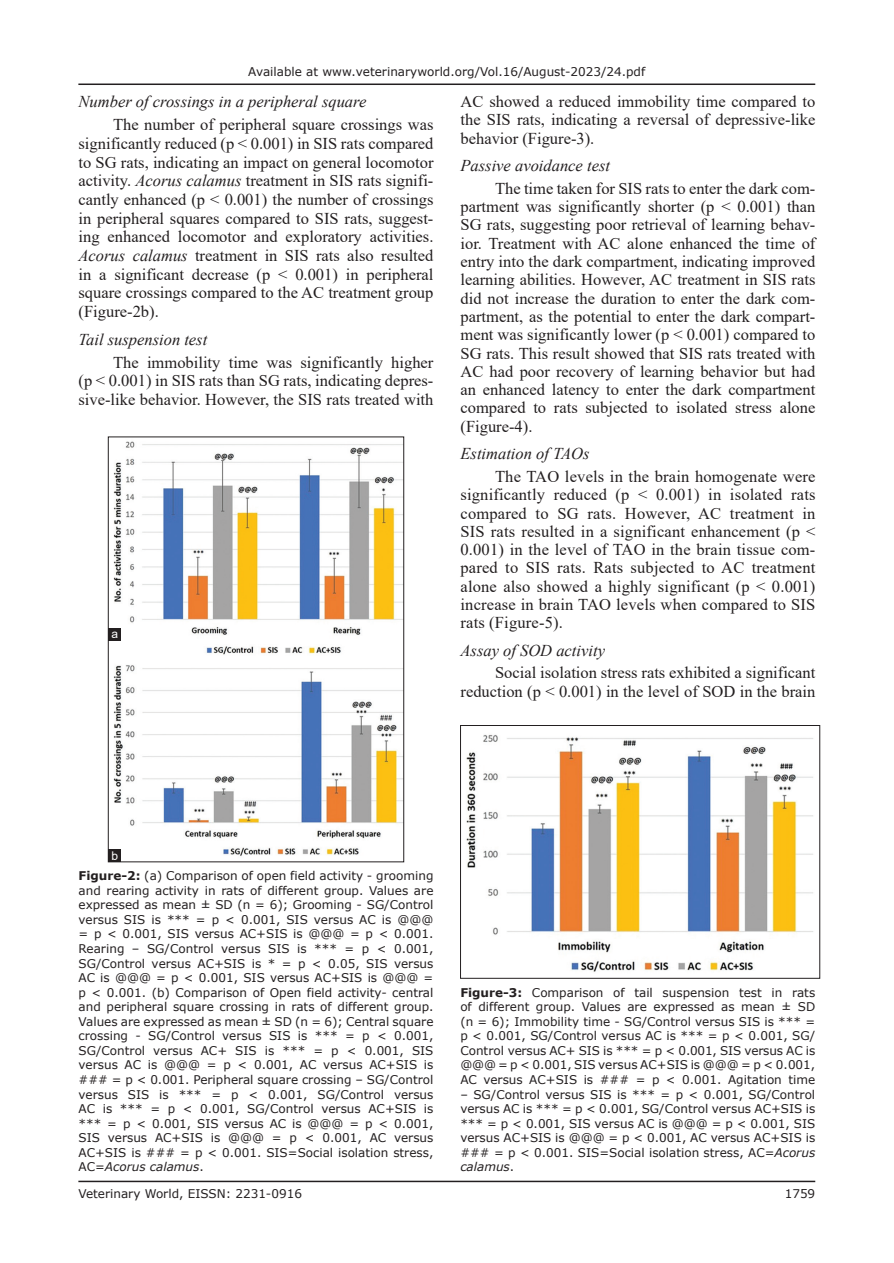
<style>
.page{position:relative;width:894px;height:1263px;background:#fff}
.page>*{position:absolute;margin:0;border:0;box-sizing:border-box;transform-origin:0 0}
.TX{font:16.5px/18.3px "Times New Roman";color:#231f20;text-align:justify}
.t1{font:italic 16.5px "Times New Roman";color:#231f20}
.FGC{font:12px/14.5px "Verdana";color:#231f20;text-align:justify}
.LABEL{font:12px "Arial";color:#fff}
.s1{font-style:italic}
.s2{font-weight:700}
</style>
<div class="page">
<hr style="left:78px;top:1180px;width:737px;height:2px;background:#231f20">
<hr style="left:78px;top:83px;width:737px;height:2px;background:#231f20">
<img style="left:466px;top:734px;width:347px;height:238px">
<div style="left:460px;top:725px;width:359px;height:253px;border:1px solid #231f20"></div>
<img style="left:113px;top:441px;width:289px;height:416px">
<div style="left:108px;top:437px;width:296px;height:425px;border:1px solid #231f20"></div>
<div style="left:108px;top:849px;width:13px;height:12px;background:#231f20"></div>
<div style="left:108px;top:628px;width:13px;height:13px;background:#231f20"></div>
<p class="FGC" style="left:248px;top:64px;width:398px">Available at www.veterinaryworld.org/Vol.16/August-2023/24.pdf</p>
<h3 class="t1" style="left:78px;top:90px;width:289px">Number of crossings in a peripheral square</h3>
<p class="TX" style="left:78px;top:115px;width:356px;text-indent:34px">The number of peripheral square crossings was significantly reduced (p &lt; 0.001) in SIS rats compared to SG rats, indicating an impact on general locomotor activity. <span class="s1">Acorus calamus</span> treatment in SIS rats signifi&shy;cantly enhanced (p &lt; 0.001) the number of crossings in peripheral squares compared to SIS rats, suggest&shy;ing enhanced locomotor and exploratory activities.<br><span class="s1">Acorus calamus</span> treatment in SIS rats also resulted in a significant decrease (p &lt; 0.001) in peripheral square crossings compared to the AC treatment group (Figure-2b).</p>
<h3 class="t1" style="left:78px;top:328px;width:130px">Tail suspension test</h3>
<p class="TX" style="left:78px;top:352px;width:356px;text-indent:34px">The immobility time was significantly higher (p &lt; 0.001) in SIS rats than SG rats, indicating depres&shy;sive-like behavior. However, the SIS rats treated with</p>
<p class="TX" style="left:460px;top:92px;width:356px">AC showed a reduced immobility time compared to the SIS rats, indicating a reversal of depressive-like behavior (Figure-3).</p>
<h3 class="t1" style="left:460px;top:154px;width:151px">Passive avoidance test</h3>
<p class="TX" style="left:460px;top:179px;width:356px;text-indent:34px">The time taken for SIS rats to enter the dark com&shy;partment was significantly shorter (p &lt; 0.001) than SG rats, suggesting poor retrieval of learning behav&shy;ior. Treatment with AC alone enhanced the time of entry into the dark compartment, indicating improved learning abilities. However, AC treatment in SIS rats did not increase the duration to enter the dark com&shy;partment, as the potential to enter the dark compart&shy;ment was significantly lower (p &lt; 0.001) compared to SG rats. This result showed that SIS rats treated with AC had poor recovery of learning behavior but had an enhanced latency to enter the dark compartment compared to rats subjected to isolated stress alone (Figure-4).</p>
<h3 class="t1" style="left:460px;top:442px;width:130px">Estimation of TAOs</h3>
<p class="TX" style="left:460px;top:467px;width:356px;text-indent:34px">The TAO levels in the brain homogenate were significantly reduced (p &lt; 0.001) in isolated rats compared to SG rats. However, AC treatment in SIS rats resulted in a significant enhancement (p &lt; 0.001) in the level of TAO in the brain tissue com&shy;pared to SIS rats. Rats subjected to AC treatment alone also showed a highly significant (p &lt; 0.001) increase in brain TAO levels when compared to SIS rats (Figure-5).</p>
<h3 class="t1" style="left:460px;top:639px;width:146px">Assay of SOD activity</h3>
<p class="TX" style="left:460px;top:663px;width:356px;text-align:right">Social isolation stress rats exhibited a significant reduction (p &lt; 0.001) in the level of SOD in the brain</p>
<p class="LABEL" style="left:111px;top:625px;width:8px">a</p>
<p class="LABEL" style="left:111px;top:847px;width:8px">b</p>
<p class="FGC" style="left:78px;top:868px;width:356px"><span class="s2">Figure-2:</span> (a) Comparison of open field activity - grooming and rearing activity in rats of different group. Values are expressed as mean ± SD (n = 6); Grooming - SG/Control versus SIS is *** = p &lt; 0.001, SIS versus AC is @@@ = p &lt; 0.001, SIS versus AC+SIS is @@@ = p &lt; 0.001.<br>Rearing – SG/Control versus SIS is *** = p &lt; 0.001, SG/Control versus AC+SIS is * = p &lt; 0.05, SIS versus AC is @@@ = p &lt; 0.001, SIS versus AC+SIS is @@@ = p &lt; 0.001. (b) Comparison of Open field activity- central and peripheral square crossing in rats of different group.<br>Values are expressed as mean ± SD (n = 6); Central square crossing - SG/Control versus SIS is *** = p &lt; 0.001, SG/Control versus AC+ SIS is *** = p &lt; 0.001, SIS versus AC is @@@ = p &lt; 0.001, AC versus AC+SIS is ### = p &lt; 0.001. Peripheral square crossing – SG/Control versus SIS is *** = p &lt; 0.001, SG/Control versus AC is *** = p &lt; 0.001, SG/Control versus AC+SIS is *** = p &lt; 0.001, SIS versus AC is @@@ = p &lt; 0.001, SIS versus AC+SIS is @@@ = p &lt; 0.001, AC versus AC+SIS is ### = p &lt; 0.001. SIS=Social isolation stress, AC=<span class="s1">Acorus calamus</span>.</p>
<p class="FGC" style="left:460px;top:985px;width:356px"><span class="s2">Figure-3:</span> Comparison of tail suspension test in rats of different group. Values are expressed as mean ± SD (n = 6); Immobility time - SG/Control versus SIS is *** = p &lt; 0.001, SG/Control versus AC is *** = p &lt; 0.001, SG/ Control versus AC+ SIS is *** = p &lt; 0.001, SIS versus AC is @@@ = p &lt; 0.001, SIS versus AC+SIS is @@@ = p &lt; 0.001, AC versus AC+SIS is ### = p &lt; 0.001. Agitation time</p>
<p class="FGC" style="left:460px;top:1086px;width:356px">– SG/Control versus SIS is *** = p &lt; 0.001, SG/Control versus AC is *** = p &lt; 0.001, SG/Control versus AC+SIS is *** = p &lt; 0.001, SIS versus AC is @@@ = p &lt; 0.001, SIS versus AC+SIS is @@@ = p &lt; 0.001, AC versus AC+SIS is ### = p &lt; 0.001. SIS=Social isolation stress, AC=<span class="s1">Acorus calamus</span>.</p>
<p class="FGC" style="left:78px;top:1186px;width:225px">Veterinary World, EISSN: 2231-0916</p>
<p class="FGC" style="left:784px;top:1186px;width:32px">1759</p>
</div>
